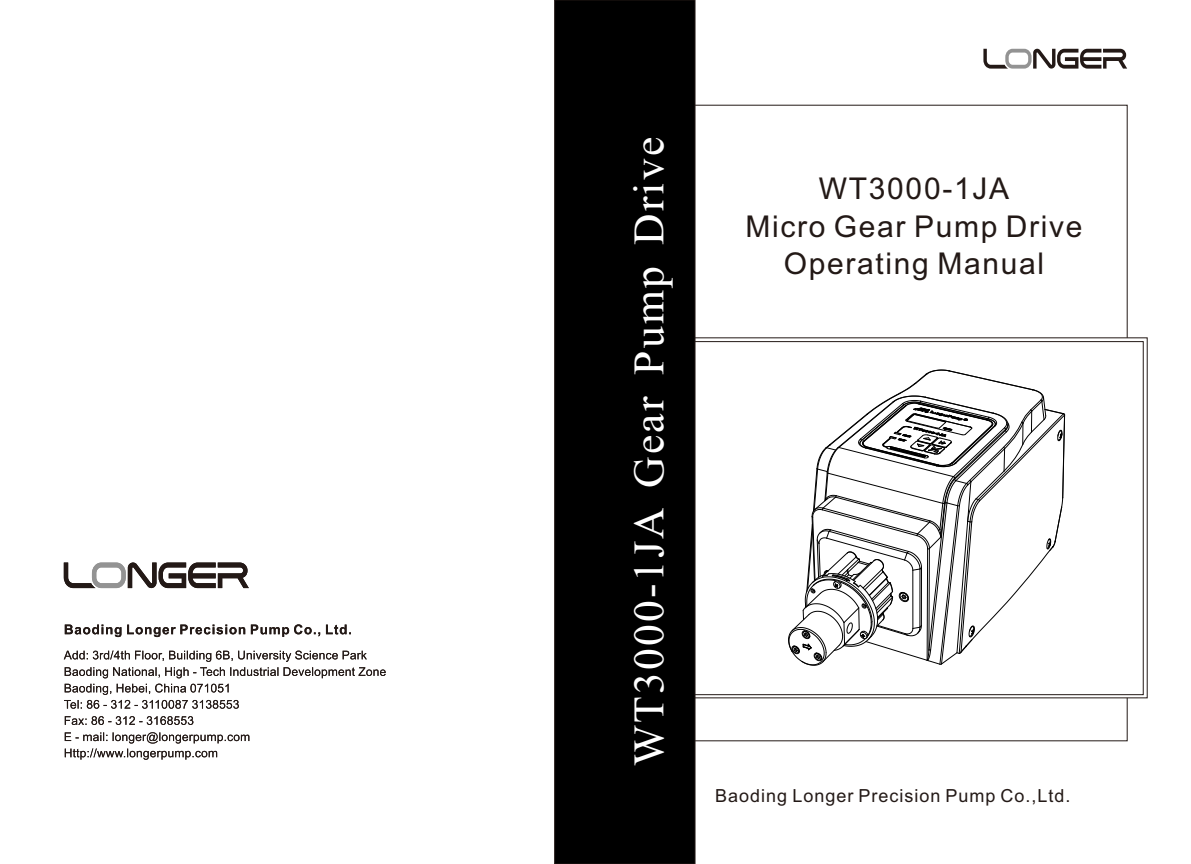
<style>
.page{position:relative;width:1191px;height:864px;background:#fff}
.page>*{position:absolute;margin:0;border:0;box-sizing:border-box;transform-origin:0 0}
.t1{font:43.5px "Times New Roman";letter-spacing:.05em;color:#fff}
.t2{font:30px/37.5px "Arial";letter-spacing:.055em;color:#231916;text-align:center}
.t3{font:18px "Arial";letter-spacing:.055em;color:#231916}
</style>
<div class="page">
<div style="left:554px;top:0;width:141px;height:863px;background:#000"></div>
<svg style="left:694px;top:105px;width:433px;height:233px"></svg>
<svg style="left:694px;top:697px;width:433px;height:43px"></svg>
<svg style="left:788px;top:369px;width:277px;height:296px"></svg>
<svg style="left:983px;top:49px;width:144px;height:20px"></svg>
<svg style="left:65px;top:624px;width:286px;height:12px"></svg>
<svg style="left:64px;top:562px;width:185px;height:26px"></svg>
<svg style="left:64px;top:650px;width:322px;height:109px"></svg>
<h1 class="t1" style="left:633px;top:765px;width:630px;rotate:-90deg">WT3000-1JA Gear Pump Drive</h1>
<p class="t2" style="left:745px;top:172px;width:338px">WT3000-1JA<br>Micro Gear Pump Drive<br>Operating Manual</p>
<p class="t3" style="left:715px;top:788px;width:357px">Baoding Longer Precision Pump Co.,Ltd.</p>
</div>
